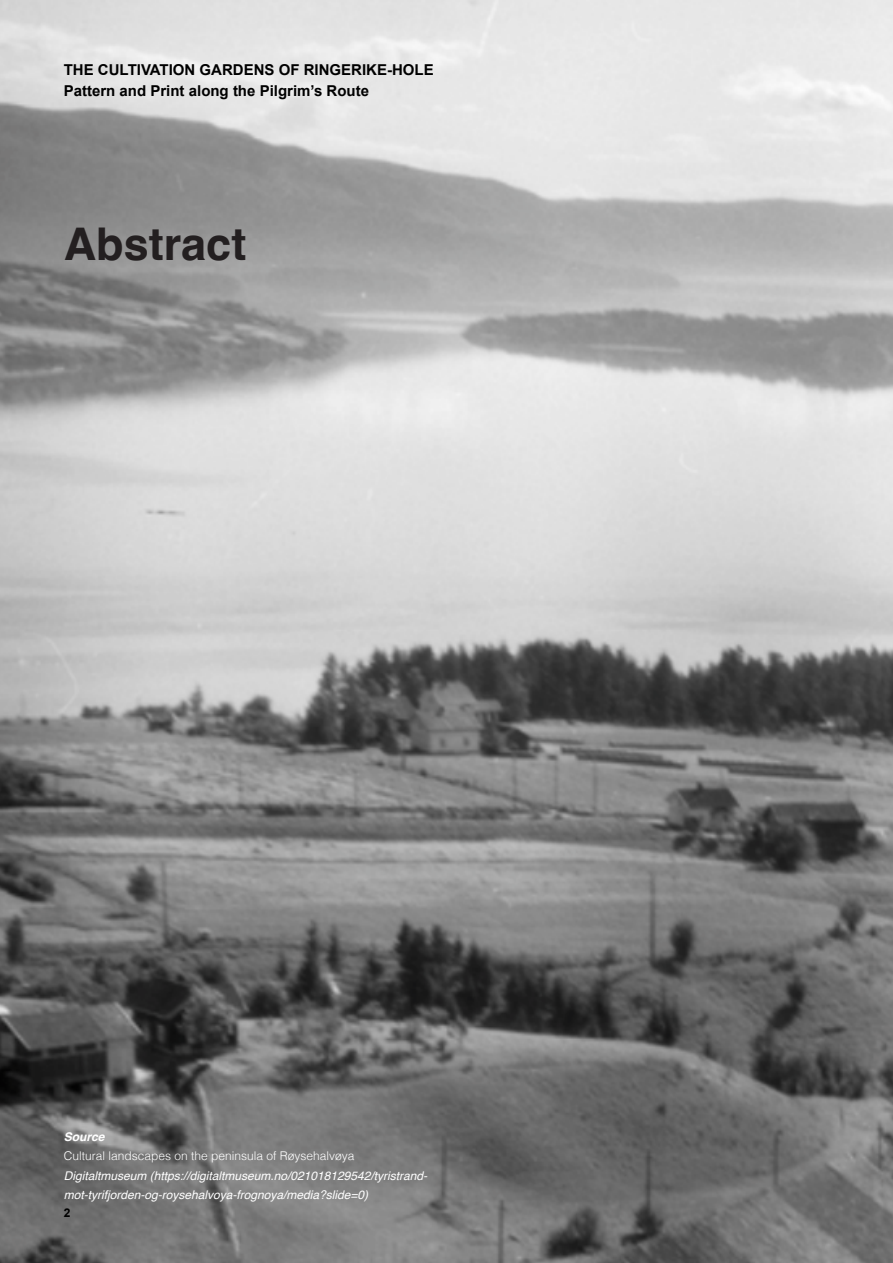
<style>
.page{position:relative;width:893px;height:1263px;background:#fff}
.page>*{position:absolute;margin:0;border:0;box-sizing:border-box;transform-origin:0 0}
.Isot_otsikot{font:700 45px "Helvetica";color:#231f20}
.t1{font:700 15px/21px "Arial";color:#000}
.Illustration_explain{font:italic 12px/19.5px "Helvetica";color:#fff}
.Illustration_explain-2{font:300 12px "Helvetica";color:#fff}
.Illustration_explain-3{font:italic 700 12px "Helvetica";color:#fff}
.t2{font:700 12px "Arial";color:#000}
</style>
<div class="page">
<img style="left:0;top:0;width:893px;height:1263px">
<p class="t1" style="left:64px;top:59px;width:372px">THE CULTIVATION GARDENS OF RINGERIKE-HOLE<br>Pattern and Print along the Pilgrim’s Route</p>
<p class="Isot_otsikot" style="left:64px;top:217px;width:184px">Abstract</p>
<p class="Illustration_explain-3" style="left:64px;top:1129px;width:42px">Source</p>
<p class="Illustration_explain-2" style="left:64px;top:1146px;width:292px">Cultural landscapes on the peninsula of Røysehalvøya</p>
<p class="Illustration_explain" style="left:64px;top:1166px;width:365px">Digitaltmuseum (https://digitaltmuseum.no/021018129542/tyristrand&shy;mot-tyrifjorden-og-roysehalvoya-frognoya/media?slide=0)</p>
<p class="t2" style="left:64px;top:1204px;width:8px">2</p>
</div>
